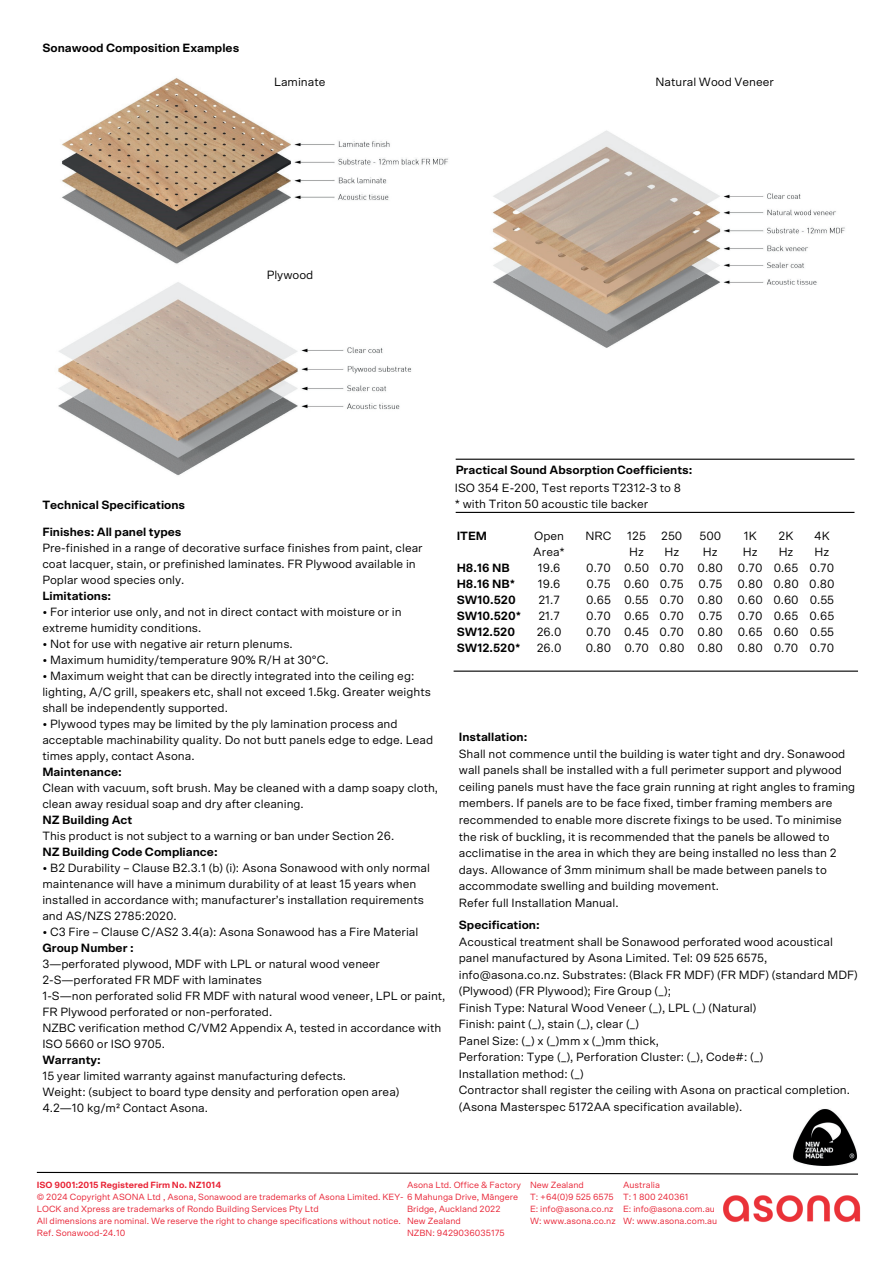
<style>
.page{position:relative;width:894px;height:1264px;background:#fff}
.page>*{position:absolute;margin:0;border:0;box-sizing:border-box;transform-origin:0 0}
.t1{font:12px/16px "Scto Grotesk A";color:#000}
.t2{font:700 12px/16px "Scto Grotesk A";color:#000}
.t3{font:9px/12px "Scto Grotesk A";color:#e82234}
.t4{font:700 9px "Scto Grotesk A";color:#e82234}
</style>
<div class="page">
<img style="left:793px;top:1109px;width:64px;height:57px">
<svg style="left:36px;top:1171px;width:822px;height:4px"></svg>
<hr style="left:455px;top:458px;width:399px;height:2px;background:#000">
<hr style="left:455px;top:512px;width:399px;height:1px;background:#000">
<hr style="left:453px;top:670px;width:404px;height:1px;background:#000">
<img style="left:62px;top:78px;width:386px;height:186px">
<img style="left:58px;top:282px;width:353px;height:194px">
<img style="left:492px;top:130px;width:353px;height:218px">
<img style="left:723px;top:1195px;width:138px;height:28px">
<p class="t2" style="left:42px;top:40px;width:198px">Sonawood Composition Examples</p>
<p class="t1" style="left:274px;top:73px;width:53px">Laminate</p>
<p class="t1" style="left:266px;top:266px;width:48px">Plywood</p>
<p class="t1" style="left:655px;top:73px;width:120px">Natural Wood Veneer</p>
<p class="t2" style="left:42px;top:497px;width:144px">Technical Specifications</p>
<p class="t2" style="left:42px;top:524px;width:141px">Finishes: All panel types</p>
<p class="t1" style="left:42px;top:539px;width:381px">Pre-finished in a range of decorative surface finishes from paint, clear coat lacquer, stain, or prefinished laminates. FR Plywood available in<br>Poplar wood species only.</p>
<p class="t2" style="left:42px;top:588px;width:70px">Limitations:</p>
<p class="t1" style="left:42px;top:603px;width:361px">• For interior use only, and not in direct contact with moisture or in extreme humidity conditions.</p>
<p class="t1" style="left:42px;top:635px;width:252px">• Not for use with negative air return plenums.</p>
<p class="t1" style="left:42px;top:651px;width:287px">• Maximum humidity/temperature 90% R/H at 30°C.</p>
<p class="t1" style="left:42px;top:667px;width:390px">• Maximum weight that can be directly integrated into the ceiling eg: lighting, A/C grill, speakers etc, shall not exceed 1.5kg. Greater weights shall be independently supported.</p>
<p class="t1" style="left:42px;top:715px;width:392px">• Plywood types may be limited by the ply lamination process and acceptable machinability quality. Do not butt panels edge to edge. Lead times apply, contact Asona.</p>
<p class="t2" style="left:42px;top:764px;width:81px">Maintenance:</p>
<p class="t1" style="left:42px;top:779px;width:397px">Clean with vacuum, soft brush. May be cleaned with a damp soapy cloth, clean away residual soap and dry after cleaning.</p>
<p class="t2" style="left:42px;top:812px;width:92px">NZ Building Act</p>
<p class="t1" style="left:42px;top:827px;width:353px">This product is not subject to a warning or ban under Section 26.</p>
<p class="t2" style="left:42px;top:844px;width:177px">NZ Building Code Compliance:</p>
<p class="t1" style="left:42px;top:859px;width:389px">• B2 Durability – Clause B2.3.1 (b) (i): Asona Sonawood with only normal maintenance will have a minimum durability of at least 15 years when installed in accordance with; manufacturer’s installation requirements and AS/NZS 2785:2020.</p>
<p class="t1" style="left:42px;top:923px;width:377px">• C3 Fire – Clause C/AS2 3.4(a): Asona Sonawood has a Fire Material</p>
<p class="t2" style="left:42px;top:940px;width:93px">Group Number :</p>
<p class="t1" style="left:42px;top:955px;width:404px">3—perforated plywood, MDF with LPL or natural wood veneer 2-S—perforated FR MDF with laminates<br>1-S—non perforated solid FR MDF with natural wood veneer, LPL or paint, FR Plywood perforated or non-perforated.<br>NZBC verification method C/VM2 Appendix A, tested in accordance with ISO 5660 or ISO 9705.</p>
<p class="t2" style="left:42px;top:1052px;width:60px">Warranty:</p>
<p class="t1" style="left:42px;top:1067px;width:358px">15 year limited warranty against manufacturing defects.<br>Weight: (subject to board type density and perforation open area)<br>4.2—10 kg/m² Contact Asona.</p>
<p class="t2" style="left:455px;top:461px;width:238px">Practical Sound Absorption Coefficients:</p>
<p class="t1" style="left:454px;top:479px;width:228px">ISO 354 E-200, Test reports T2312-3 to 8 * with Triton 50 acoustic tile backer</p>
<p class="t1" style="left:585px;top:528px;width:28px">NRC</p>
<p class="t1" style="left:585px;top:560px;width:27px;text-align:justify">0.70<br>0.75<br>0.65<br>0.70<br>0.70<br>0.80</p>
<p class="t1" style="left:533px;top:528px;width:33px;text-align:center">Open<br>Area*<br>19.6<br>19.6<br>21.7<br>21.7<br>26.0<br>26.0</p>
<p class="t1" style="left:623px;top:528px;width:27px;text-align:center">125<br>Hz<br>0.50<br>0.60<br>0.55<br>0.65<br>0.45<br>0.70</p>
<p class="t1" style="left:659px;top:528px;width:27px;text-align:center">250<br>Hz<br>0.70<br>0.75<br>0.70<br>0.70<br>0.70<br>0.80</p>
<p class="t1" style="left:697px;top:528px;width:27px;text-align:center">500<br>Hz<br>0.80<br>0.75<br>0.80<br>0.75<br>0.80<br>0.80</p>
<p class="t1" style="left:737px;top:528px;width:27px;text-align:center">1K<br>Hz<br>0.70<br>0.80<br>0.60<br>0.70<br>0.65<br>0.80</p>
<p class="t1" style="left:773px;top:528px;width:27px;text-align:center">2K<br>Hz<br>0.65<br>0.80<br>0.60<br>0.65<br>0.60<br>0.70</p>
<p class="t1" style="left:809px;top:528px;width:27px;text-align:center">4K<br>Hz<br>0.70<br>0.80<br>0.55<br>0.65<br>0.55<br>0.70</p>
<p class="t2" style="left:456px;top:528px;width:32px">ITEM</p>
<p class="t2" style="left:456px;top:560px;width:66px">H8.16 NB<br>H8.16 NB*<br>SW10.520<br>SW10.520*<br>SW12.520<br>SW12.520*</p>
<p class="t2" style="left:458px;top:729px;width:70px">Installation:</p>
<p class="t1" style="left:458px;top:745px;width:398px;line-height:16.5px">Shall not commence until the building is water tight and dry. Sonawood wall panels shall be installed with a full perimeter support and plywood ceiling panels must have the face grain running at right angles to framing members. If panels are to be face fixed, timber framing members are recommended to enable more discrete fixings to be used. To minimise the risk of buckling, it is recommended that the panels be allowed to acclimatise in the area in which they are being installed no less than 2 days. Allowance of 3mm minimum shall be made between panels to accommodate swelling and building movement.<br>Refer full Installation Manual.</p>
<p class="t2" style="left:458px;top:916px;width:82px">Specification:</p>
<p class="t1" style="left:458px;top:933px;width:400px;line-height:16.5px">Acoustical treatment shall be Sonawood perforated wood acoustical panel manufactured by Asona Limited. Tel: 09 525 6575, info@asona.co.nz. Substrates: (Black FR MDF) (FR MDF) (standard MDF) (Plywood) (FR Plywood); Fire Group (_);<br>Finish Type: Natural Wood Veneer (_), LPL (_) (Natural)<br>Finish: paint (_), stain (_), clear (_)<br>Panel Size: (_) x (_)mm x (_)mm thick,<br>Perforation: Type (_), Perforation Cluster: (_), Code#: (_)<br>Installation method: (_)<br>Contractor shall register the ceiling with Asona on practical completion. (Asona Masterspec 5172AA specification available).</p>
<p class="t4" style="left:37px;top:1179px;width:186px">ISO 9001:2015 Registered Firm No. NZ1014</p>
<p class="t3" style="left:37px;top:1190px;width:482px">© 2024 Copyright ASONA Ltd , Asona, Sonawood are trademarks of Asona Limited. KEY- 6 Mahunga Drive, Māngere LOCK and Xpress are trademarks of Rondo Building Services Pty Ltd<br>All dimensions are nominal. We reserve the right to change specifications without notice.<br>Ref. Sonawood-24.10</p>
<p class="t3" style="left:407px;top:1178px;width:115px">Asona Ltd. Office &amp; Factory</p>
<p class="t3" style="left:407px;top:1202px;width:99px">Bridge, Auckland 2022<br>New Zealand<br>NZBN: 9429036035175</p>
<p class="t3" style="left:530px;top:1178px;width:87px">New Zealand<br>T: +64(0)9 525 6575<br>E: info@asona.co.nz<br>W: www.asona.co.nz</p>
<p class="t3" style="left:623px;top:1178px;width:96px">Australia<br>T: 1 800 240361<br>E: info@asona.com.au<br>W: www.asona.com.au</p>
</div>
